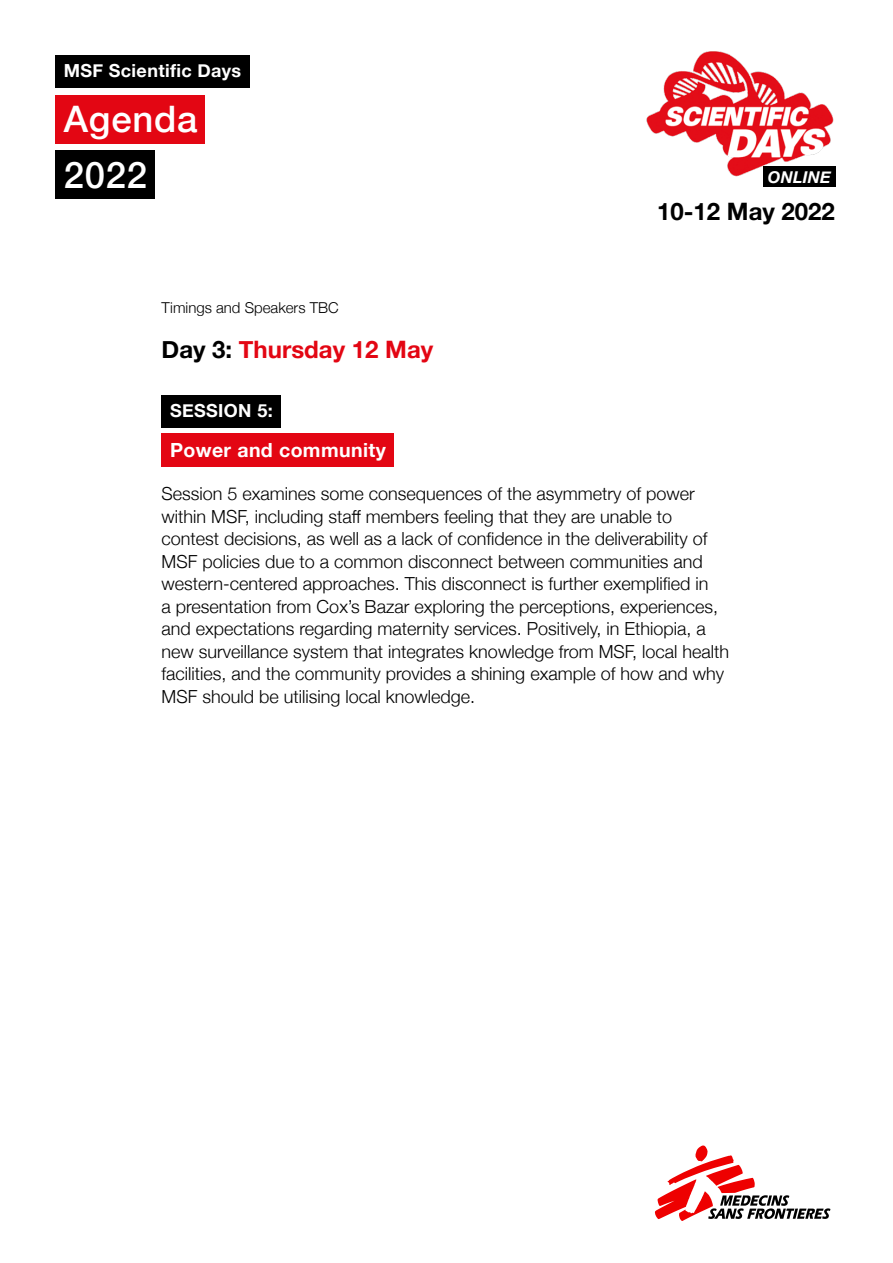
<style>
.page{position:relative;width:893px;height:1263px;background:#fff}
.page>*{position:absolute;margin:0;border:0;box-sizing:border-box;transform-origin:0 0}
.t1{font:500 36.45px/55.9px "Helvetica Neue";letter-spacing:.02em;color:#fff}
.t2{font:700 24px "Helvetica Neue";color:#e30613}
.t3{font:700 24px "Helvetica Neue";color:#000}
.t4{font:700 19.5px "Helvetica Neue";letter-spacing:.02em;color:#fff}
.t5{font:300 18px/22.5px "Helvetica Neue";color:#000}
.t6{font:700 18px "Helvetica Neue";letter-spacing:.02em;color:#fff}
.t7{font:italic 700 16.35px "Helvetica Neue";letter-spacing:.02em;color:#fff}
.t8{font:300 15px "Helvetica Neue";color:#000}
.s1{color:#000}
</style>
<div class="page">
<img style="left:646px;top:51px;width:187px;height:126px">
<div style="left:763px;top:167px;width:73px;height:20px;background:#000"></div>
<svg style="left:655px;top:1145px;width:175px;height:76px"></svg>
<div style="left:55px;top:55px;width:194px;height:32px;background:#000"></div>
<div style="left:55px;top:95px;width:150px;height:48px;background:#e30613"></div>
<div style="left:55px;top:150px;width:100px;height:49px;background:#000"></div>
<div style="left:162px;top:395px;width:119px;height:32px;background:#000"></div>
<div style="left:162px;top:433px;width:232px;height:34px;background:#e30613"></div>
<p class="t6" style="left:64px;top:57px;width:179px">MSF Scientific Days</p>
<h1 class="t1" style="left:64px;top:88px;width:135px">Agenda<br>2022</h1>
<p class="t8" style="left:162px;top:295px;width:179px">Timings and Speakers TBC</p>
<h2 class="t2" style="left:162px;top:331px;width:273px"><span class="s1">Day 3:</span> Thursday 12 May</h2>
<p class="t7" style="left:768px;top:164px;width:65px">ONLINE</p>
<h2 class="t3" style="left:657px;top:192px;width:179px">10-12 May 2022</h2>
<p class="t6" style="left:170px;top:397px;width:104px">SESSION 5:</p>
<p class="t4" style="left:170px;top:434px;width:217px">Power and community</p>
<p class="t5" style="left:162px;top:481px;width:569px">Session 5 examines some consequences of the asymmetry of power within MSF, including staff members feeling that they are unable to contest decisions, as well as a lack of confidence in the deliverability of MSF policies due to a common disconnect between communities and western-centered approaches. This disconnect is further exemplified in<br>a presentation from Cox’s Bazar exploring the perceptions, experiences, and expectations regarding maternity services. Positively, in Ethiopia, a new surveillance system that integrates knowledge from MSF, local health facilities, and the community provides a shining example of how and why MSF should be utilising local knowledge.</p>
</div>
